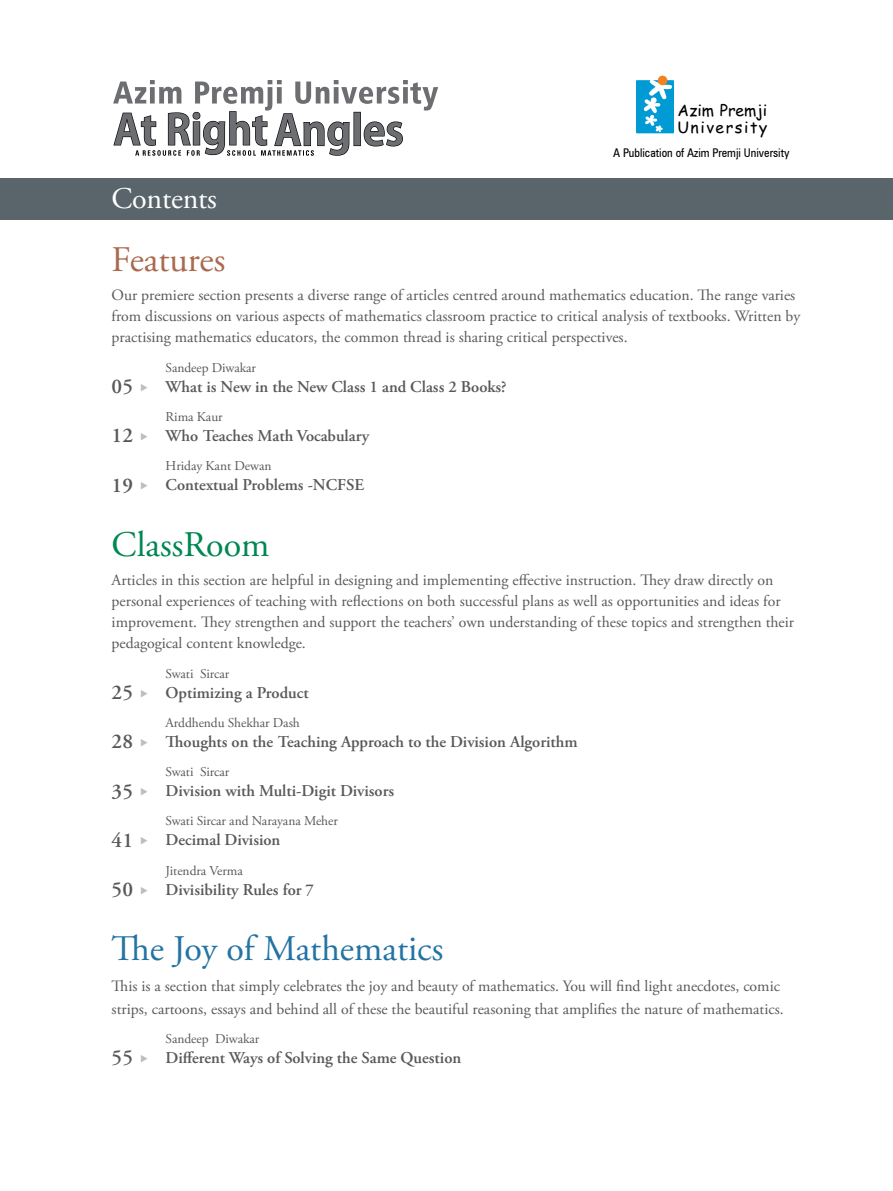
<style>
.page{position:relative;width:893px;height:1191px;background:#fff}
.page>*{position:absolute;margin:0;border:0;box-sizing:border-box;transform-origin:0 0}
.t1{font:36px "Adobe Garamond Pro";color:#2373a3}
.t2{font:36px "Adobe Garamond Pro";color:#008751}
.t3{font:36px "Adobe Garamond Pro";color:#a96a4f}
.t4{font:30px "Adobe Garamond Pro";letter-spacing:-.01em;color:#fff}
.t5{font:600 21px "Adobe Garamond Pro";color:#58595b}
.t6{font:600 16.5px "Adobe Garamond Pro";color:#58595b}
.t7{font:15.75px/21px "Adobe Garamond Pro";color:#58595b}
.t8{font:15.75px/16.6px "Comic Sans MS";letter-spacing:.095em;color:#000}
.t9{font:13.5px "Adobe Garamond Pro";letter-spacing:-.005em;color:#58595b}
.t10{font:condensed 12px "Zurich BT";color:#000}
</style>
<div class="page">
<svg style="left:113px;top:80px;width:325px;height:76px"></svg>
<div style="left:0;top:178px;width:893px;height:42px;background:#5a656b"></div>
<svg style="left:636px;top:79px;width:38px;height:54px"></svg>
<div style="left:658px;top:76px;width:9px;height:9px;background:#f58220;border-radius:50%"></div>
<h2 class="t4" style="left:112px;top:180px;width:107px">Contents</h2>
<p class="t8" style="left:677px;top:104px;width:91px">Azim Premji<br>University</p>
<p class="t10" style="left:613px;top:145px;width:178px">A Publication of Azim Premji University</p>
<h1 class="t3" style="left:112px;top:238px;width:115px">Features</h1>
<p class="t7" style="left:112px;top:285px;width:690px">Our premiere section presents a diverse range of articles centred around mathematics education. The range varies from discussions on various aspects of mathematics classroom practice to critical analysis of textbooks. Written by practising mathematics educators, the common thread is sharing critical perspectives.</p>
<p class="t9" style="left:166px;top:359px;width:92px">Sandeep Diwakar</p>
<h3 class="t5" style="left:112px;top:374px;width:23px">05</h3>
<p class="t6" style="left:166px;top:377px;width:342px">What is New in the New Class 1 and Class 2 Books?</p>
<p class="t9" style="left:166px;top:409px;width:59px">Rima Kaur</p>
<h3 class="t5" style="left:112px;top:424px;width:23px">12</h3>
<p class="t6" style="left:166px;top:426px;width:205px">Who Teaches Math Vocabulary</p>
<p class="t9" style="left:166px;top:458px;width:107px">Hriday Kant Dewan</p>
<h3 class="t5" style="left:112px;top:473px;width:23px">19</h3>
<p class="t6" style="left:166px;top:475px;width:200px">Contextual Problems -NCFSE</p>
<h1 class="t2" style="left:112px;top:523px;width:159px">ClassRoom</h1>
<p class="t7" style="left:112px;top:570px;width:684px">Articles in this section are helpful in designing and implementing effective instruction. They draw directly on personal experiences of teaching with reflections on both successful plans as well as opportunities and ideas for improvement. They strengthen and support the teachers’ own understanding of these topics and strengthen their pedagogical content knowledge.</p>
<p class="t9" style="left:166px;top:665px;width:65px">Swati Sircar</p>
<h3 class="t5" style="left:112px;top:680px;width:23px">25</h3>
<p class="t6" style="left:166px;top:683px;width:145px">Optimizing a Product</p>
<p class="t9" style="left:166px;top:714px;width:136px">Arddhendu Shekhar Dash</p>
<h3 class="t5" style="left:112px;top:729px;width:23px">28</h3>
<p class="t6" style="left:166px;top:732px;width:413px">Thoughts on the Teaching Approach to the Division Algorithm</p>
<p class="t9" style="left:166px;top:764px;width:65px">Swati Sircar</p>
<h3 class="t5" style="left:112px;top:779px;width:23px">35</h3>
<p class="t6" style="left:166px;top:781px;width:230px">Division with Multi-Digit Divisors</p>
<p class="t9" style="left:166px;top:813px;width:174px">Swati Sircar and Narayana Meher</p>
<h3 class="t5" style="left:112px;top:828px;width:23px">41</h3>
<p class="t6" style="left:166px;top:830px;width:116px">Decimal Division</p>
<p class="t9" style="left:166px;top:862px;width:79px">Jitendra Verma</p>
<h3 class="t5" style="left:112px;top:877px;width:23px">50</h3>
<p class="t6" style="left:166px;top:879px;width:150px">Divisibility Rules for 7</p>
<h1 class="t1" style="left:112px;top:927px;width:333px">The Joy of Mathematics</h1>
<p class="t7" style="left:112px;top:975px;width:674px;line-height:22.5px">This is a section that simply celebrates the joy and beauty of mathematics. You will find light anecdotes, comic strips, cartoons, essays and behind all of these the beautiful reasoning that amplifies the nature of mathematics.</p>
<p class="t9" style="left:166px;top:1030px;width:95px">Sandeep Diwakar</p>
<h3 class="t5" style="left:112px;top:1045px;width:23px">55</h3>
<p class="t6" style="left:166px;top:1048px;width:297px">Different Ways of Solving the Same Question</p>
</div>
